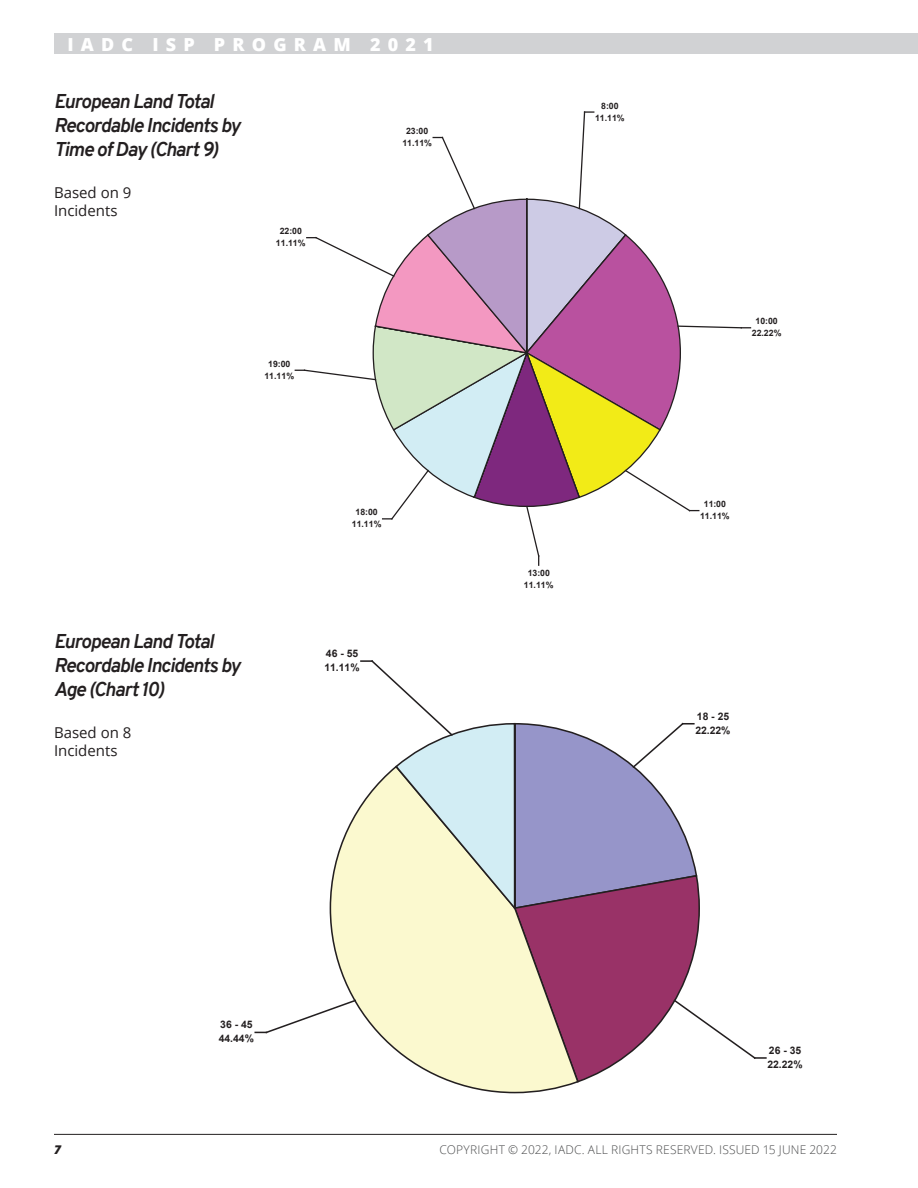
<style>
.page{position:relative;width:918px;height:1188px;background:#fff}
.page>*{position:absolute;margin:0;border:0;box-sizing:border-box;transform-origin:0 0}
.t1{font:italic 700 19.5px/24px "Overpass";letter-spacing:-.045em;color:#231f20}
.t2{font:800 18px "Open Sans";letter-spacing:.4em;color:#fff}
.t3{font:15px/18px "Open Sans";color:#231f20}
.t4{font:300 12px "Open Sans";letter-spacing:.015em;color:#4b4c4d}
.t5{font:italic 800 12px "Open Sans";color:#231f20}
.t6{font:700 10.35px/14.1px "Arial";color:#231f20}
.t7{font:700 8.7px/11.9px "Arial";color:#231f20;text-align:center}
</style>
<div class="page">
<div style="left:54px;top:34px;width:864px;height:20px;background:#d1d2d4"></div>
<hr style="left:54px;top:1134px;width:783px;height:1px;background:#231f20">
<svg style="left:295px;top:111px;width:456px;height:454px"></svg>
<svg style="left:456px;top:1084px;width:117px;height:10px"></svg>
<svg style="left:255px;top:660px;width:511px;height:424px"></svg>
<p class="t2" style="left:68px;top:31px;width:368px">IADC ISP PROGRAM 2021</p>
<p class="t1" style="left:54px;top:89px;width:188px">European Land Total<br>Recordable Incidents by<br>Time of Day (Chart 9)</p>
<p class="t3" style="left:54px;top:183px;width:79px">Based on 9<br>Incidents</p>
<p class="t7" style="left:276px;top:225px;width:31px">22:00<br>11.11%</p>
<p class="t7" style="left:264px;top:358px;width:31px">19:00<br>11.11%</p>
<p class="t7" style="left:402px;top:125px;width:31px">23:00<br>11.11%</p>
<p class="t7" style="left:595px;top:100px;width:31px">8:00<br>11.11%</p>
<p class="t7" style="left:752px;top:316px;width:31px">10:00<br>22.22%</p>
<p class="t1" style="left:54px;top:629px;width:188px">European Land Total<br>Recordable Incidents by<br>Age (Chart 10)</p>
<p class="t7" style="left:352px;top:507px;width:31px">18:00<br>11.11%</p>
<p class="t6" style="left:324px;top:647px;width:37px">46 - 55<br>11.11%</p>
<p class="t7" style="left:524px;top:567px;width:31px">13:00<br>11.11%</p>
<p class="t7" style="left:700px;top:498px;width:31px">11:00<br>11.11%</p>
<p class="t6" style="left:697px;top:709px;width:34px">18 - 25</p>
<p class="t3" style="left:54px;top:723px;width:79px">Based on 8</p>
<p class="t6" style="left:695px;top:723px;width:37px">22.22%</p>
<p class="t3" style="left:54px;top:741px;width:65px">Incidents</p>
<p class="t6" style="left:219px;top:1018px;width:37px">36 - 45<br>44.44%</p>
<p class="t6" style="left:767px;top:1043px;width:37px">26 - 35<br>22.22%</p>
<p class="t5" style="left:54px;top:1141px;width:8px">7</p>
<p class="t4" style="left:440px;top:1142px;width:399px">COPYRIGHT © 2022, IADC. ALL RIGHTS RESERVED. ISSUED 15 JUNE 2022</p>
</div>
